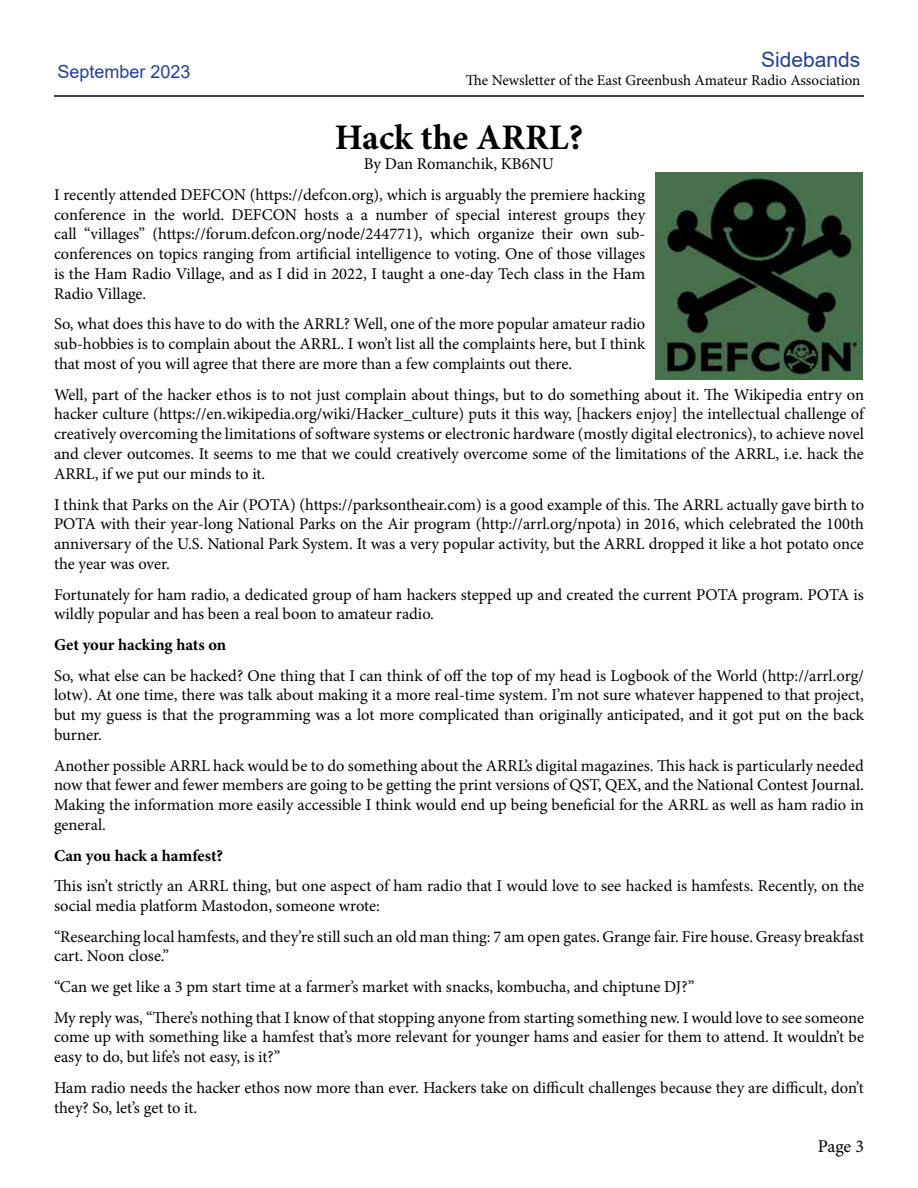
<style>
.page{position:relative;width:918px;height:1188px;background:#fff}
.page>*{position:absolute;margin:0;border:0;box-sizing:border-box;transform-origin:0 0}
.t1{font:700 36px "Minion Pro";color:#000}
.t2{font:21px "Arial";color:#25408f}
.t3{font:18px "Arial";color:#25408f}
.t4{font:18px "Minion Pro";color:#000}
.t5{font:16.5px/19.8px "Minion Pro";letter-spacing:-.005em;color:#000}
.t6{font:700 16.5px "Minion Pro";color:#000}
.t7{font:15px "Minion Pro";letter-spacing:-.005em;color:#000}
</style>
<div class="page">
<hr style="left:54px;top:95px;width:810px;height:2px;background:#000">
<img style="left:656px;top:172px;width:207px;height:207px">
<p class="t3" style="left:58px;top:59px;width:135px">September 2023</p>
<p class="t2" style="left:761px;top:45px;width:101px">Sidebands</p>
<p class="t7" style="left:466px;top:70px;width:396px">The Newsletter of the East Greenbush Amateur Radio Association</p>
<h1 class="t1" style="left:335px;top:113px;width:250px">Hack the ARRL?</h1>
<p class="t5" style="left:54px;top:149px;width:593px;line-height:30.6px;text-indent:310px">By Dan Romanchik, KB6NU<br>I recently attended DEFCON (https://defcon.org), which is arguably the premiere hacking</p>
<p class="t5" style="left:54px;top:205px;width:593px;text-align:justify">conference in the world. DEFCON hosts a a number of special interest groups they call “villages” (https://forum.defcon.org/node/244771), which organize their own sub&shy;conferences on topics ranging from artificial intelligence to voting. One of those villages is the Ham Radio Village, and as I did in 2022, I taught a one-day Tech class in the Ham Radio Village.</p>
<p class="t5" style="left:54px;top:314px;width:593px;text-align:justify">So, what does this have to do with the ARRL? Well, one of the more popular amateur radio sub-hobbies is to complain about the ARRL. I won’t list all the complaints here, but I think that most of you will agree that there are more than a few complaints out there.</p>
<p class="t5" style="left:54px;top:385px;width:812px;text-align:justify">Well, part of the hacker ethos is to not just complain about things, but to do something about it. The Wikipedia entry on hacker culture (https://en.wikipedia.org/wiki/Hacker_culture) puts it this way, [hackers enjoy] the intellectual challenge of creatively overcoming the limitations of software systems or electronic hardware (mostly digital electronics), to achieve novel and clever outcomes. It seems to me that we could creatively overcome some of the limitations of the ARRL, i.e. hack the ARRL, if we put our minds to it.</p>
<p class="t5" style="left:54px;top:494px;width:812px;text-align:justify">I think that Parks on the Air (POTA) (https://parksontheair.com) is a good example of this. The ARRL actually gave birth to POTA with their year-long National Parks on the Air program (http://arrl.org/npota) in 2016, which celebrated the 100th anniversary of the U.S. National Park System. It was a very popular activity, but the ARRL dropped it like a hot potato once the year was over.</p>
<p class="t5" style="left:54px;top:584px;width:811px">Fortunately for ham radio, a dedicated group of ham hackers stepped up and created the current POTA program. POTA is wildly popular and has been a real boon to amateur radio.</p>
<p class="t6" style="left:54px;top:633px;width:174px">Get your hacking hats on</p>
<p class="t5" style="left:54px;top:665px;width:812px;text-align:justify">So, what else can be hacked? One thing that I can think of off the top of my head is Logbook of the World (http://arrl.org/ lotw). At one time, there was talk about making it a more real-time system. I’m not sure whatever happened to that project, but my guess is that the programming was a lot more complicated than originally anticipated, and it got put on the back burner.</p>
<p class="t5" style="left:54px;top:755px;width:812px;text-align:justify">Another possible ARRL hack would be to do something about the ARRL’s digital magazines. This hack is particularly needed now that fewer and fewer members are going to be getting the print versions of QST, QEX, and the National Contest Journal.<br>Making the information more easily accessible I think would end up being beneficial for the ARRL as well as ham radio in general.</p>
<p class="t6" style="left:54px;top:844px;width:171px">Can you hack a hamfest?</p>
<p class="t5" style="left:54px;top:876px;width:812px">This isn’t strictly an ARRL thing, but one aspect of ham radio that I would love to see hacked is hamfests. Recently, on the social media platform Mastodon, someone wrote:</p>
<p class="t5" style="left:54px;top:926px;width:812px">“Researching local hamfests, and they’re still such an old man thing: 7 am open gates. Grange fair. Fire house. Greasy breakfast cart. Noon close.”</p>
<p class="t5" style="left:54px;top:971px;width:812px;line-height:30.6px">“Can we get like a 3 pm start time at a farmer’s market with snacks, kombucha, and chiptune DJ?”<br>My reply was, “There’s nothing that I know of that stopping anyone from starting something new. I would love to see someone</p>
<p class="t5" style="left:54px;top:1027px;width:812px">come up with something like a hamfest that’s more relevant for younger hams and easier for them to attend. It wouldn’t be easy to do, but life’s not easy, is it?”</p>
<p class="t5" style="left:54px;top:1078px;width:812px">Ham radio needs the hacker ethos now more than ever. Hackers take on difficult challenges because they are difficult, don’t they? So, let’s get to it.</p>
<p class="t4" style="left:818px;top:1134px;width:48px">Page 3</p>
</div>
